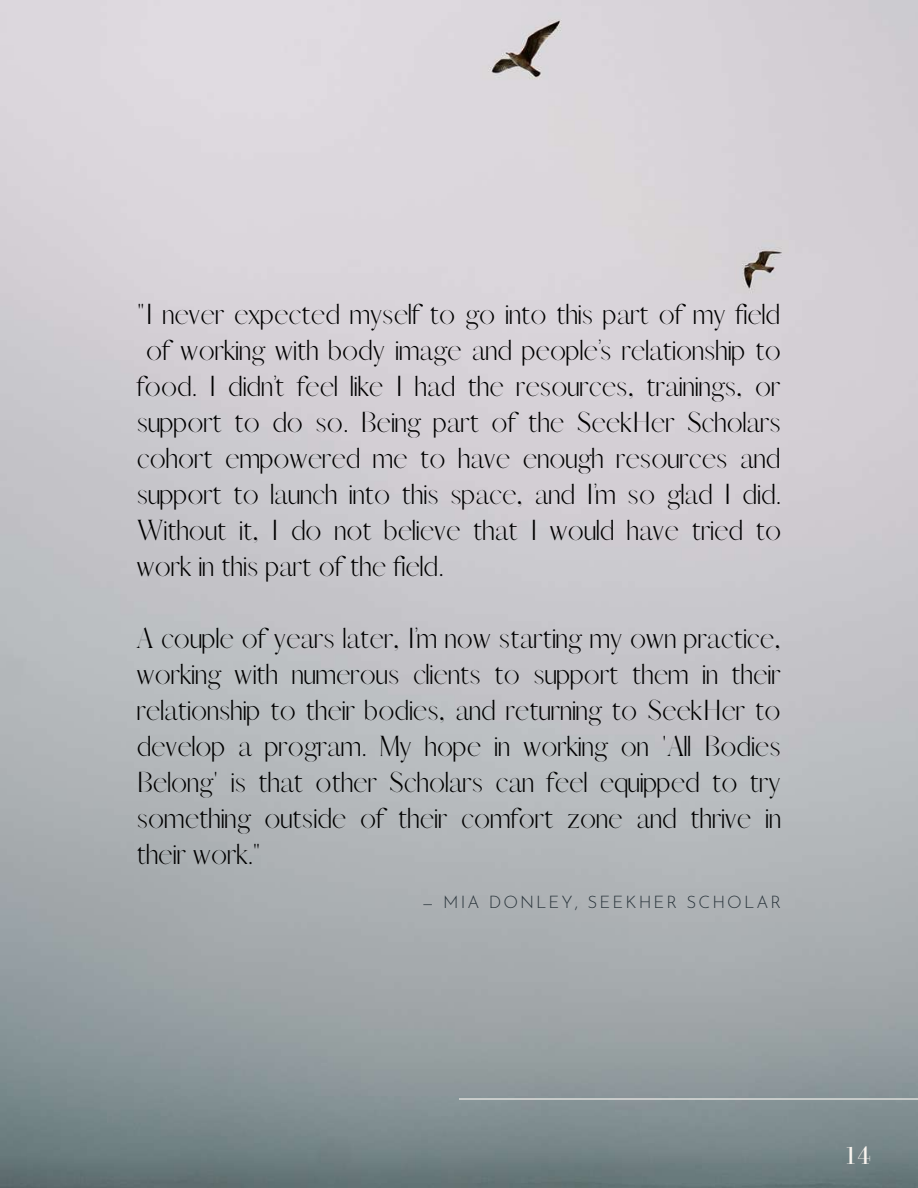
<style>
.page{position:relative;width:918px;height:1188px;background:#fff}
.page>*{position:absolute;margin:0;border:0;box-sizing:border-box;transform-origin:0 0}
.t1{font:26.1px/36px "Afrah";color:#000;text-align:justify}
.t2{font:25.8px "Bodoni FLF";color:#faf5f0}
.t3{font:300 17.1px "Josefin Sans";letter-spacing:.12em;color:#28333a}
</style>
<div class="page">
<img style="left:0;top:0;width:918px;height:1188px">
<hr style="left:459px;top:1098px;width:459px;height:2px;background:#faf5f0">
<p class="t1" style="left:137px;top:296px;width:645px">"I never expected myself to go into this part of my field</p>
<p class="t1" style="left:146px;top:332px;width:636px">of working with body image and people’s relationship to</p>
<p class="t1" style="left:137px;top:368px;width:645px">food. I didn’t feel like I had the resources, trainings, or</p>
<p class="t1" style="left:137px;top:404px;width:646px">support to do so. Being part of the SeekHer Scholars</p>
<p class="t1" style="left:137px;top:440px;width:645px">cohort empowered me to have enough resources and</p>
<p class="t1" style="left:137px;top:476px;width:645px">support to launch into this space, and I’m so glad I did.</p>
<p class="t1" style="left:137px;top:512px;width:646px">Without it, I do not believe that I would have tried to</p>
<p class="t1" style="left:137px;top:548px;width:308px">work in this part of the field.</p>
<p class="t1" style="left:137px;top:620px;width:646px">A couple of years later, I’m now starting my own practice, working with numerous clients to support them in their relationship to their bodies, and returning to SeekHer to develop a program. My hope in working on 'All Bodies Belong' is that other Scholars can feel equipped to try something outside of their comfort zone and thrive in their work."</p>
<p class="t3" style="left:422px;top:895px;width:361px">— MIA DONLEY, SEEKHER SCHOLAR</p>
<p class="t2" style="left:843px;top:1141px;width:29px">14</p>
</div>
